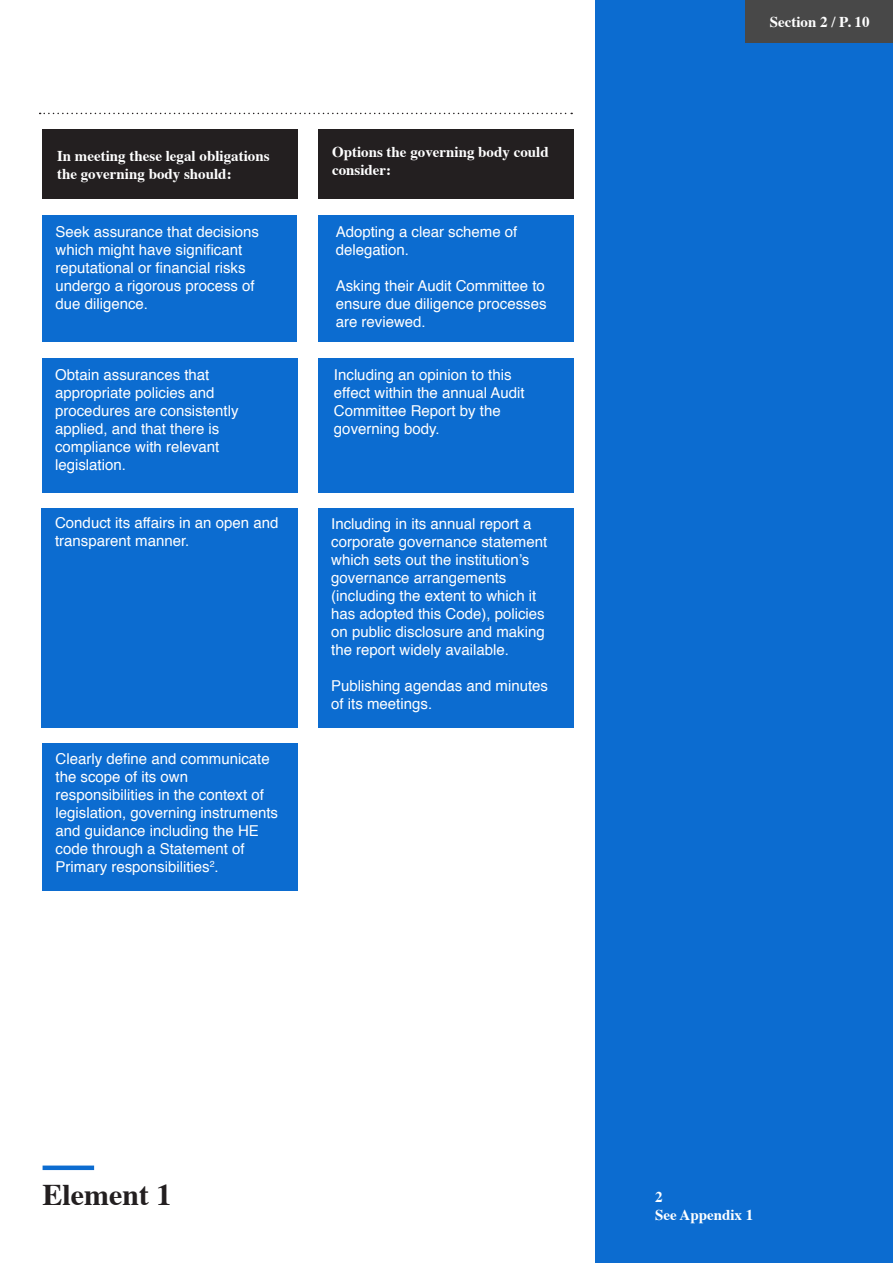
<style>
.page{position:relative;width:893px;height:1263px;background:#fff}
.page>*{position:absolute;margin:0;border:0;box-sizing:border-box;transform-origin:0 0}
.t1{font:700 30px "Times";color:#231f20}
.t2{font:15px/18px "Helvetica";color:#fff}
.t3{font:700 15px/18px "Times";color:#fff}
</style>
<div class="page">
<div style="left:595px;top:0;width:298px;height:1263px;background:#0c6cd0"></div>
<div style="left:745px;top:0;width:148px;height:43px;background:#484848"></div>
<div style="left:319px;top:508px;width:255px;height:219px;background:#0c6cd0"></div>
<div style="left:319px;top:358px;width:255px;height:134px;background:#0c6cd0"></div>
<div style="left:319px;top:215px;width:255px;height:127px;background:#0c6cd0"></div>
<div style="left:42px;top:508px;width:256px;height:219px;background:#0c6cd0"></div>
<div style="left:319px;top:130px;width:255px;height:69px;background:#231f20"></div>
<div style="left:42px;top:130px;width:255px;height:69px;background:#231f20"></div>
<div style="left:43px;top:215px;width:254px;height:127px;background:#0c6cd0"></div>
<div style="left:42px;top:358px;width:255px;height:134px;background:#0c6cd0"></div>
<div style="left:42px;top:743px;width:255px;height:148px;background:#0c6cd0"></div>
<svg style="left:40px;top:113px;width:532px;height:1px"></svg>
<div style="left:43px;top:1165px;width:51px;height:5px;background:#0c6cd0"></div>
<p class="t3" style="left:57px;top:145px;width:214px">In meeting these legal obligations the governing body should:</p>
<p class="t3" style="left:332px;top:142px;width:218px">Options the governing body could consider:</p>
<p class="t2" style="left:56px;top:223px;width:205px">Seek assurance that decisions which might have significant reputational or financial risks undergo a rigorous process of due diligence.</p>
<p class="t2" style="left:55px;top:367px;width:185px">Obtain assurances that appropriate policies and procedures are consistently applied, and that there is compliance with relevant legislation.</p>
<p class="t2" style="left:55px;top:514px;width:225px">Conduct its affairs in an open and transparent manner.</p>
<p class="t2" style="left:56px;top:750px;width:224px">Clearly define and communicate the scope of its own responsibilities in the context of legislation, governing instruments and guidance including the HE code through a Statement of<br>Primary responsibilities<sup>2</sup>.</p>
<p class="t2" style="left:336px;top:223px;width:183px">Adopting a clear scheme of delegation.</p>
<p class="t2" style="left:336px;top:277px;width:212px;text-align:justify">Asking their Audit Committee to ensure due diligence processes are reviewed.</p>
<p class="t2" style="left:334px;top:367px;width:192px">Including an opinion to this effect within the annual Audit<br>Committee Report by the governing body.</p>
<p class="t2" style="left:331px;top:515px;width:217px">Including in its annual report a corporate governance statement which sets out the institution’s governance arrangements (including the extent to which it has adopted this Code), policies on public disclosure and making the report widely available.</p>
<p class="t2" style="left:331px;top:677px;width:218px">Publishing agendas and minutes of its meetings.</p>
<p class="t3" style="left:770px;top:11px;width:101px">Section 2 / P. 10</p>
<p class="t1" style="left:42px;top:1166px;width:131px">Element 1</p>
<p class="t3" style="left:655px;top:1187px;width:9px">2</p>
<p class="t3" style="left:655px;top:1205px;width:100px">See Appendix 1</p>
</div>
